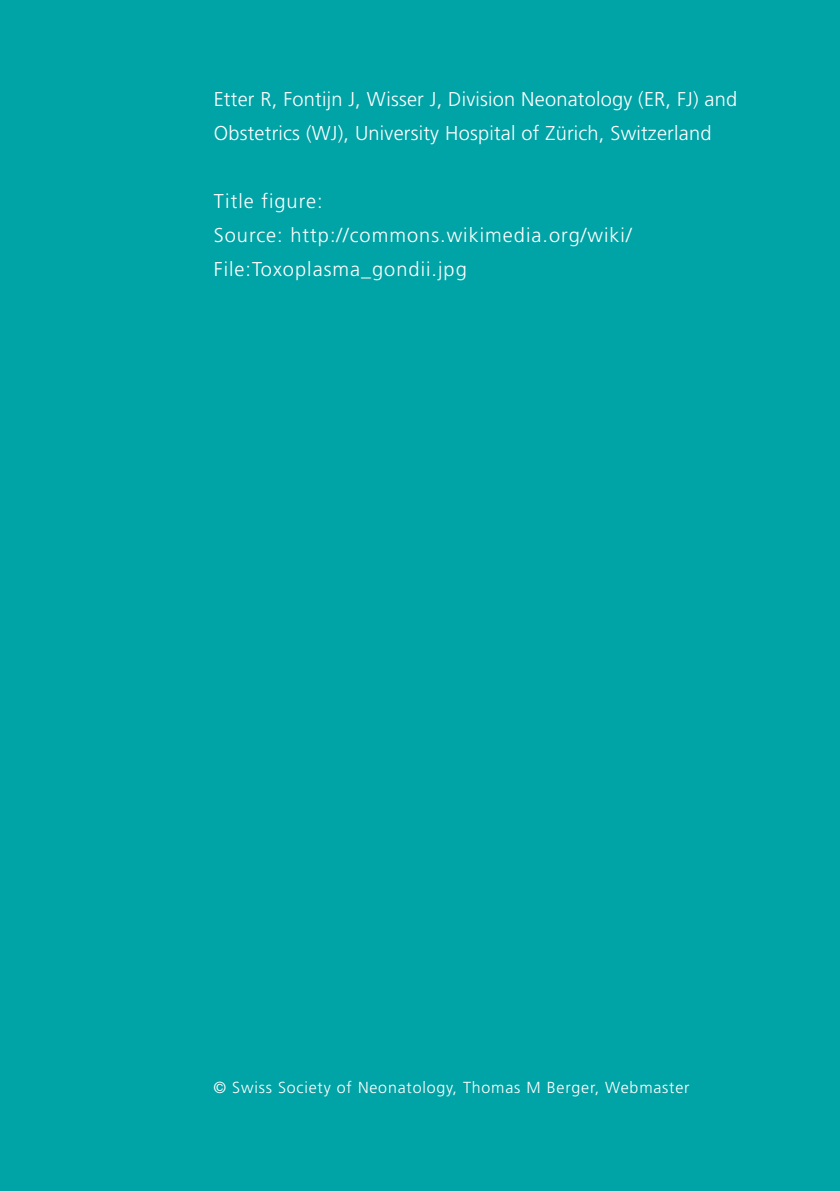
<style>
.page{position:relative;width:840px;height:1191px;background:#fff}
.page>*{position:absolute;margin:0;border:0;box-sizing:border-box;transform-origin:0 0}
.t1{font:300 20px/34px "Frutiger LT Std";letter-spacing:.01em;color:#fff}
.t2{font:300 20px/34px "Frutiger LT Std";letter-spacing:.05em;color:#fff}
.t3{font:300 16px "Frutiger LT Std";letter-spacing:.05em;color:#fff}
</style>
<div class="page">
<div style="left:0;top:0;width:839px;height:1191px;background:#00a3a6"></div>
<p class="t1" style="left:214px;top:82px;width:524px">Etter R, Fontijn J, Wisser J, Division Neonatology (ER, FJ) and<br>Obstetrics (WJ), University Hospital of Zürich, Switzerland</p>
<p class="t2" style="left:214px;top:184px;width:419px">Title figure:<br>Source: http://commons.wikimedia.org/wiki/<br>File:Toxoplasma_gondii.jpg</p>
<p class="t3" style="left:213px;top:1078px;width:477px">© Swiss Society of Neonatology, Thomas M Berger, Webmaster</p>
</div>
